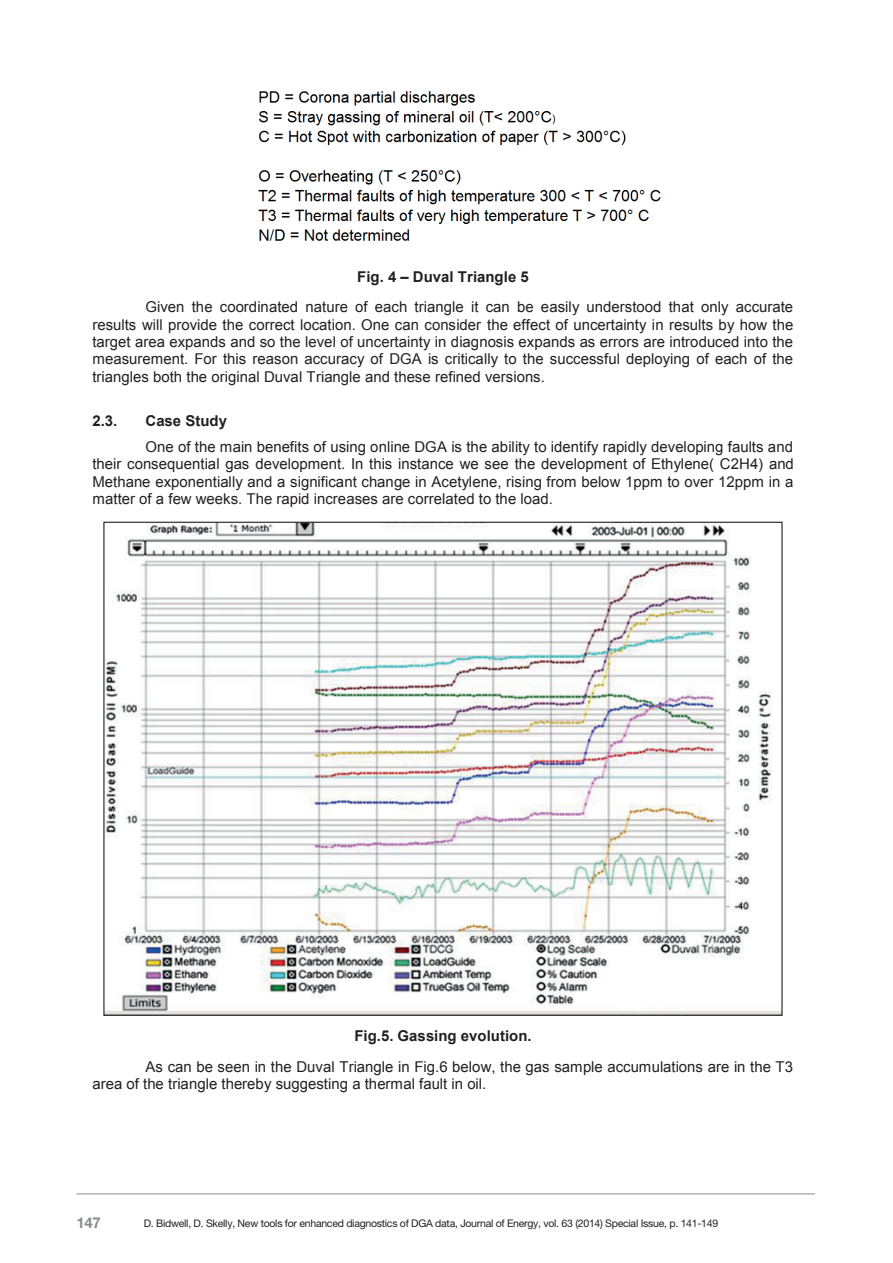
<style>
.page{position:relative;width:893px;height:1263px;background:#fff}
.page>*{position:absolute;margin:0;border:0;box-sizing:border-box;transform-origin:0 0}
.t1{font:15px/17.2px "Arial";color:#231f20}
.t2{font:700 15px "Arial";color:#231f20}
.t3{font:700 15px "MH Helvetica";color:#8a8c8f}
.t4{font:10.5px "MH Helvetica";letter-spacing:-.025em;color:#231f20}
.s1{font-weight:700}
</style>
<div class="page">
<hr style="left:77px;top:1193px;width:738px;height:1px;background:#8a8c8f">
<img style="left:258px;top:91px;width:403px;height:150px">
<img style="left:105px;top:524px;width:676px;height:490px">
<p class="t1" style="left:146px;top:261px;width:649px;line-height:30.8px;text-indent:212px"><span class="s1">Fig. 4</span> <span class="s1">–</span> <span class="s1">Duval Triangle 5<br></span>Given the coordinated nature of each triangle it can be easily understood that only accurate</p>
<p class="t1" style="left:92px;top:316px;width:702px;text-align:justify">results will provide the correct location. One can consider the effect of uncertainty in results by how the target area expands and so the level of uncertainty in diagnosis expands as errors are introduced into the measurement. For this reason accuracy of DGA is critically to the successful deploying of each of the triangles both the original Duval Triangle and these refined versions.</p>
<p class="t2" style="left:92px;top:410px;width:26px">2.3.</p>
<p class="t2" style="left:146px;top:410px;width:83px">Case Study</p>
<p class="t1" style="left:92px;top:438px;width:703px;text-align:justify;text-indent:53px">One of the main benefits of using online DGA is the ability to identify rapidly developing faults and their consequential gas development. In this instance we see the development of Ethylene( C2H4) and Methane exponentially and a significant change in Acetylene, rising from below 1ppm to over 12ppm in a matter of a few weeks. The rapid increases are correlated to the load.</p>
<p class="t2" style="left:354px;top:1025px;width:179px">Fig.5. Gassing evolution.</p>
<p class="t1" style="left:92px;top:1058px;width:702px;text-indent:53px">As can be seen in the Duval Triangle in Fig.6 below, the gas sample accumulations are in the T3 area of the triangle thereby suggesting a thermal fault in oil.</p>
<p class="t3" style="left:77px;top:1213px;width:26px">147</p>
<p class="t4" style="left:144px;top:1216px;width:576px">D. Bidwell, D. Skelly, New tools for enhanced diagnostics of DGA data, Journal of Energy, vol. 63 (2014) Special Issue, p. 141-149</p>
</div>
